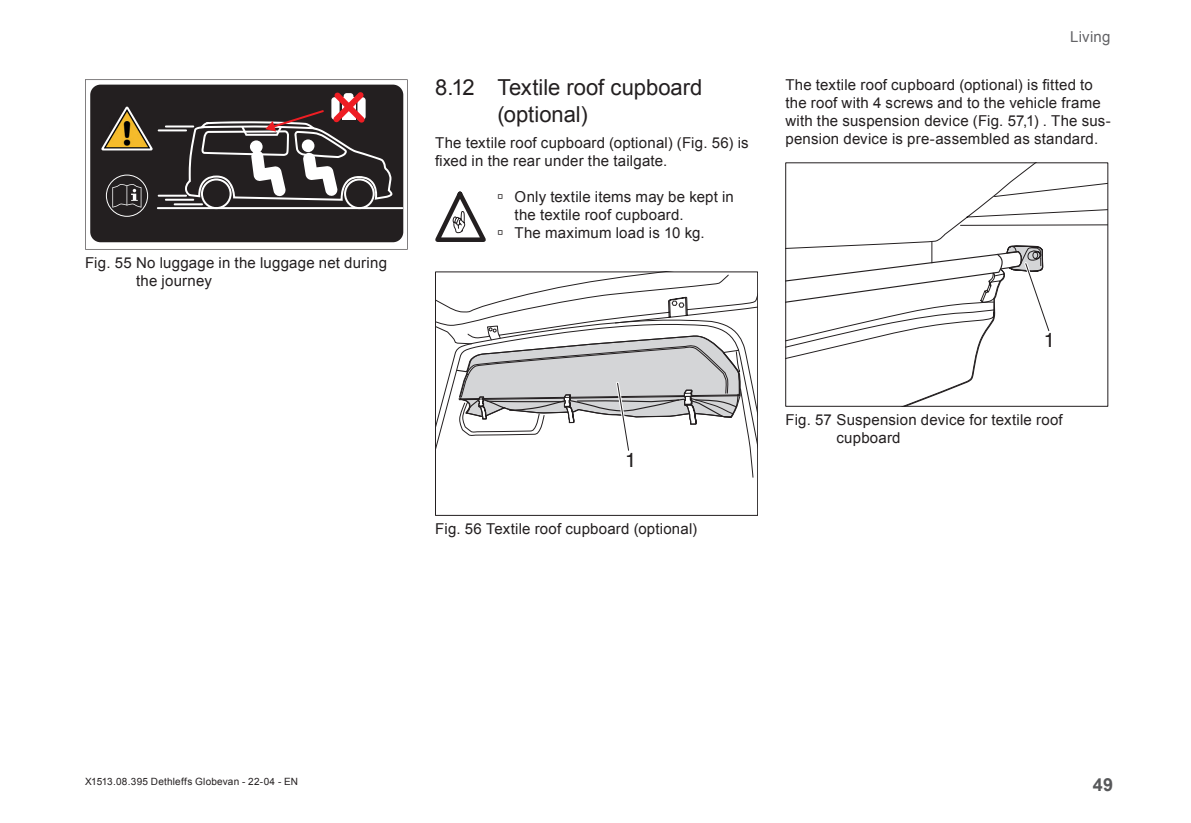
<style>
.page{position:relative;width:1191px;height:823px;background:#fff}
.page>*{position:absolute;margin:0;border:0;box-sizing:border-box;transform-origin:0 0}
.t1{font:22px/26.4px "Arial";color:#231f20}
.t2{font:20px "Helvetica Euro";color:#231f20}
.t3{font:700 18px "Arial";color:#57585a}
.Grundtext{font:15px/18px "Arial";letter-spacing:.015em;color:#231f20}
.t4{font:15px "Arial";letter-spacing:.015em;color:#636366}
.t5{font:10px "Arial";letter-spacing:.025em;color:#231f20}
</style>
<div class="page">
<svg style="left:85px;top:79px;width:323px;height:170px;background:#534d4c"></svg>
<svg style="left:435px;top:191px;width:51px;height:51px"></svg>
<svg style="left:437px;top:273px;width:319px;height:204px"></svg>
<div style="left:435px;top:271px;width:323px;height:244px;border:1px solid #231f20"></div>
<svg style="left:456px;top:335px;width:285px;height:118px"></svg>
<svg style="left:785px;top:162px;width:322px;height:244px"></svg>
<p class="Grundtext" style="left:136px;top:253px;width:252px;text-indent:-51px">Fig. 55 No luggage in the luggage net during the journey</p>
<p class="t1" style="left:497px;top:75px;width:206px;text-indent:-62px">8.12 Textile roof cupboard (optional)</p>
<p class="Grundtext" style="left:435px;top:134px;width:315px">The textile roof cupboard (optional) (Fig. 56) is fixed in the rear under the tailgate.</p>
<p class="Grundtext" style="left:514px;top:188px;width:221px;text-indent:-17px">→ Only textile items may be kept in the textile roof cupboard.</p>
<p class="Grundtext" style="left:497px;top:224px;width:209px">→ The maximum load is 10 kg.</p>
<p class="t2" style="left:625px;top:448px;width:13px">1</p>
<p class="Grundtext" style="left:435px;top:519px;width:263px">Fig. 56 Textile roof cupboard (optional)</p>
<p class="t4" style="left:1070px;top:27px;width:42px">Living</p>
<p class="Grundtext" style="left:785px;top:76px;width:327px">The textile roof cupboard (optional) is fitted to the roof with 4 screws and to the vehicle frame with the suspension device (Fig. 57,1) . The sus&shy;pension device is pre-assembled as standard.</p>
<p class="t2" style="left:1043px;top:328px;width:13px">1</p>
<p class="Grundtext" style="left:836px;top:410px;width:228px;text-indent:-51px">Fig. 57 Suspension device for textile roof cupboard</p>
<p class="t5" style="left:85px;top:774px;width:215px">X1513.08.395 Dethleffs Globevan - 22-04 - EN</p>
<p class="t3" style="left:1092px;top:771px;width:22px">49</p>
</div>
